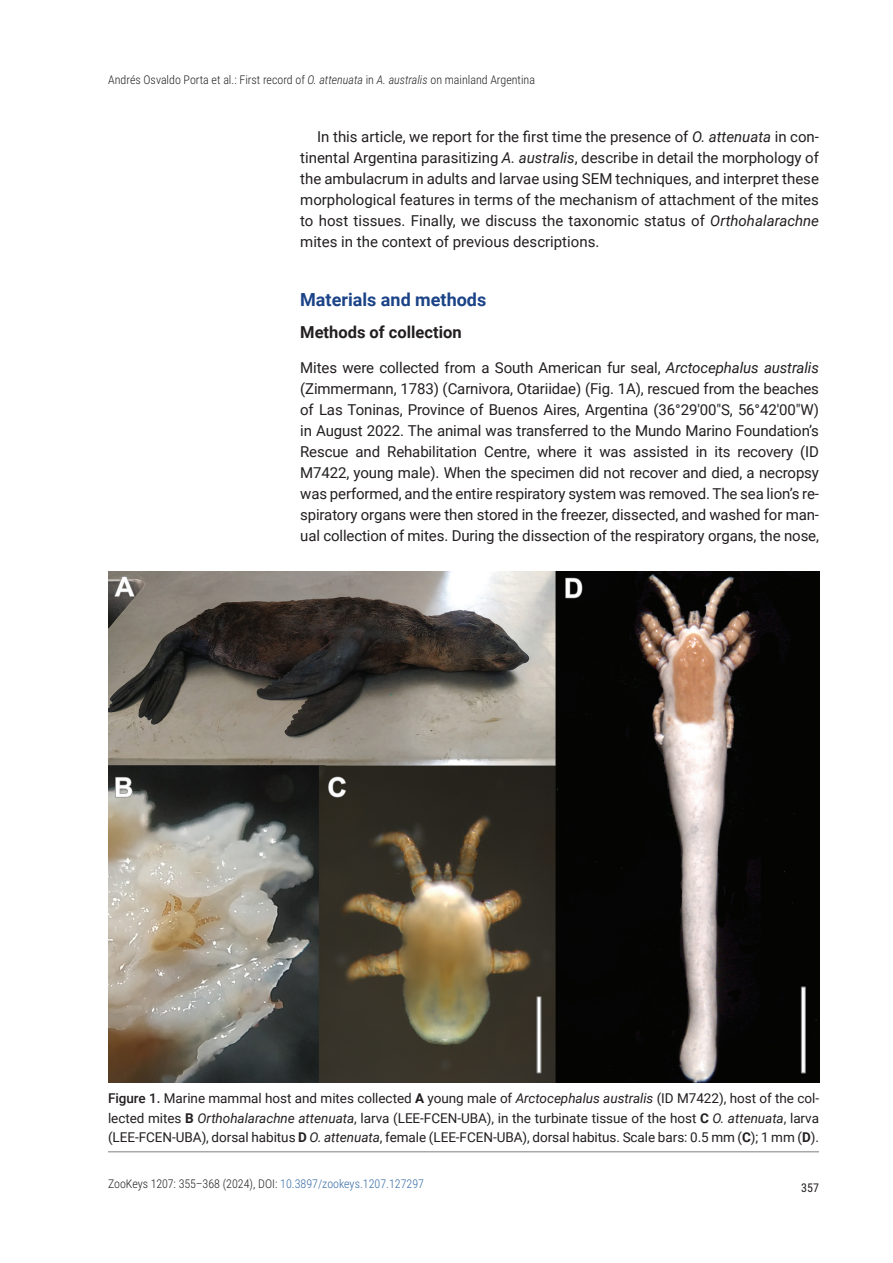
<style>
.page{position:relative;width:893px;height:1263px;background:#fff}
.page>*{position:absolute;margin:0;border:0;box-sizing:border-box;transform-origin:0 0}
.t1{font:700 18px "Roboto";color:#1b4387}
.t2{font:700 16.5px "Roboto";color:#231f20}
.t3{font:15px/21px "Roboto";letter-spacing:-.005em;color:#231f20;text-align:justify}
.t4{font:13.5px/19.8px "Roboto";letter-spacing:-.005em;color:#231f20;text-align:justify}
.t5{font:300 12px "Roboto Condensed";color:#231f20}
.t6{font:12px "Roboto Condensed";color:#231f20}
.s1{font-style:italic}
.s2{font-weight:500}
.s3{font-weight:700}
.s4{color:#376ba5}
</style>
<div class="page">
<hr style="left:108px;top:1151px;width:711px;height:1px;background:#a8a9ad">
<img style="left:108px;top:571px;width:711px;height:511px">
<p class="t5" style="left:108px;top:71px;width:428px">Andrés Osvaldo Porta et al.: First record of <span class="s1">O. attenuata</span> in <span class="s1">A. australis</span> on mainland Argentina</p>
<p class="t3" style="left:300px;top:125px;width:520px;text-indent:17px">In this article, we report for the first time the presence of <span class="s1">O. attenuata</span> in con&shy;tinental Argentina parasitizing <span class="s1">A. australis</span>, describe in detail the morphology of the ambulacrum in adults and larvae using SEM techniques, and interpret these morphological features in terms of the mechanism of attachment of the mites to host tissues. Finally, we discuss the taxonomic status of <span class="s1">Orthohalarachne </span>mites in the context of previous descriptions.</p>
<p class="t1" style="left:300px;top:287px;width:188px">Materials and methods</p>
<p class="t2" style="left:300px;top:321px;width:163px">Methods of collection</p>
<p class="t3" style="left:300px;top:356px;width:520px">Mites were collected from a South American fur seal, <span class="s1">Arctocephalus australis </span>(Zimmermann, 1783) (Carnivora, Otariidae) (Fig. 1A), rescued from the beaches of Las Toninas, Province of Buenos Aires, Argentina (36°29′00″S, 56°42′00″W) in August 2022. The animal was transferred to the Mundo Marino Foundation’s Rescue and Rehabilitation Centre, where it was assisted in its recovery (ID M7422, young male). When the specimen did not recover and died, a necropsy was performed, and the entire respiratory system was removed. The sea lion’s re&shy;spiratory organs were then stored in the freezer, dissected, and washed for man&shy;ual collection of mites. During the dissection of the respiratory organs, the nose,</p>
<p class="t4" style="left:108px;top:1088px;width:712px"><span class="s2">Figure 1.</span> Marine mammal host and mites collected <span class="s3">A</span> young male of <span class="s1">Arctocephalus australis</span> (ID M7422), host of the col&shy;lected mites <span class="s3">B</span> <span class="s1">Orthohalarachne attenuata</span>, larva (LEE-FCEN-UBA), in the turbinate tissue of the host <span class="s3">C</span> <span class="s1">O. attenuata</span>, larva (LEE-FCEN-UBA), dorsal habitus <span class="s3">D</span> <span class="s1">O. attenuata</span>, female (LEE-FCEN-UBA), dorsal habitus. Scale bars: 0.5 mm (<span class="s3">C</span>); 1 mm (<span class="s3">D</span>).</p>
<p class="t5" style="left:108px;top:1175px;width:318px">ZooKeys 1207: 355–368 (2024), DOI: <span class="s4">10.3897/zookeys.1207.127297</span></p>
<p class="t6" style="left:801px;top:1179px;width:19px">357</p>
</div>
